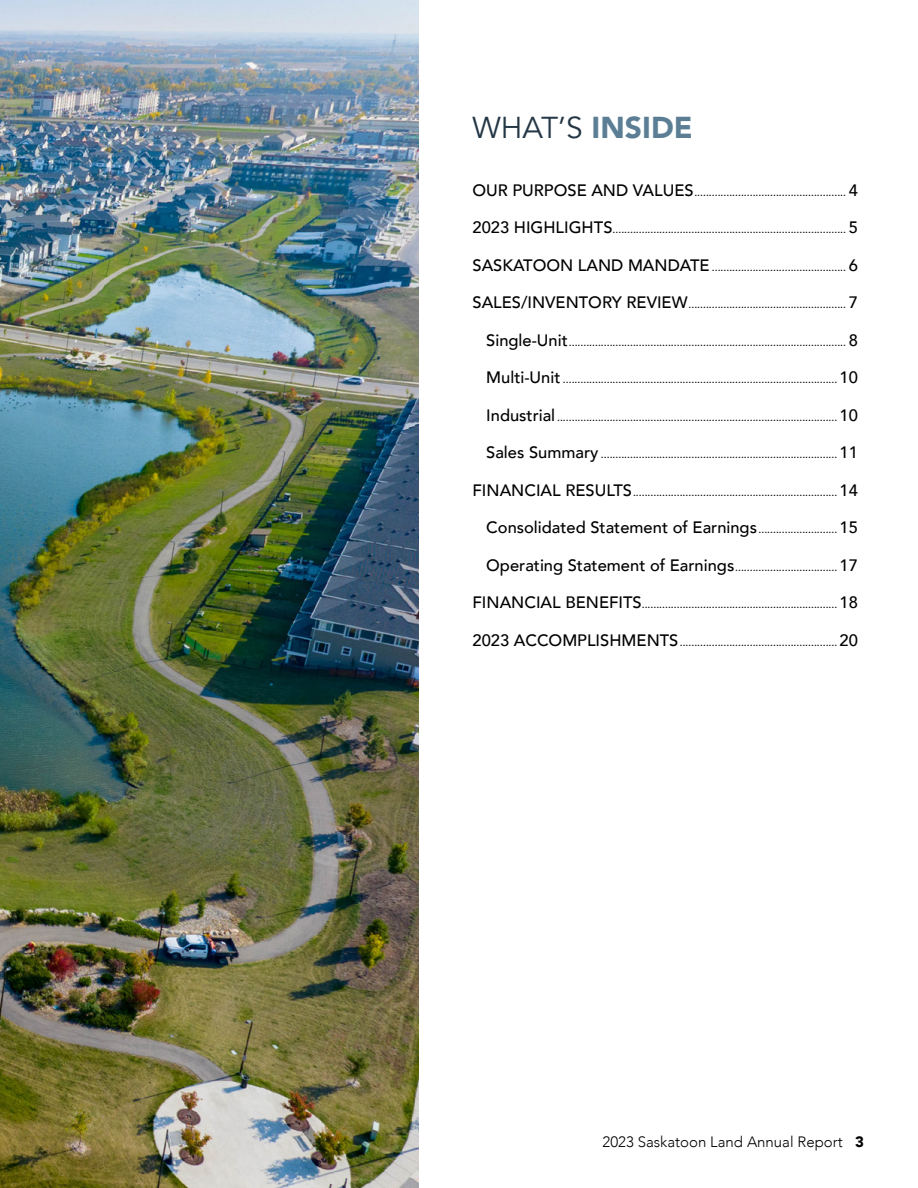
<style>
.page{position:relative;width:918px;height:1188px;background:#fff}
.page>*{position:absolute;margin:0;border:0;box-sizing:border-box;transform-origin:0 0}
.t1{font:30px "Avenir LT Std";color:#243746}
.t2{font:500 16.5px "Avenir";color:#000}
.t3{font:300 15px "Avenir";color:#000}
.t4{font:500 10.5px "Avenir";color:#000}
.s1{font-weight:900;color:#5b7e95}
.s2{font-size:16.5px}
.s3{font-size:10.5px}
.s4{font-weight:900}
</style>
<div class="page">
<img style="left:0;top:0;width:418px;height:1188px">
<h1 class="t1" style="left:472px;top:110px;width:222px">WHAT’S <span class="s1">INSIDE</span></h1>
<p class="t4" style="left:472px;top:183px;width:387px"><span class="s2">OUR PURPOSE AND VALUES</span>.................................................... <span class="s2">4</span></p>
<p class="t4" style="left:472px;top:221px;width:387px"><span class="s2">2023 HIGHLIGHTS</span>................................................................................ <span class="s2">5</span></p>
<p class="t4" style="left:472px;top:258px;width:387px"><span class="s2">SASKATOON LAND MANDATE</span> .............................................. <span class="s2">6</span></p>
<p class="t4" style="left:472px;top:296px;width:387px"><span class="s2">SALES/INVENTORY REVIEW</span>...................................................... <span class="s2">7</span></p>
<p class="t4" style="left:486px;top:333px;width:373px"><span class="s2">Single-Unit</span>............................................................................................... <span class="s2">8</span></p>
<p class="t4" style="left:486px;top:371px;width:373px"><span class="s2">Multi-Unit</span> .............................................................................................. <span class="s2">10</span></p>
<p class="t4" style="left:486px;top:408px;width:373px"><span class="s2">Industrial</span> ................................................................................................ <span class="s2">10</span></p>
<p class="t4" style="left:486px;top:446px;width:373px"><span class="s2">Sales Summary</span> ................................................................................. <span class="s2">11</span></p>
<p class="t4" style="left:472px;top:483px;width:387px"><span class="s2">FINANCIAL RESULTS</span>...................................................................... <span class="s2">14</span></p>
<h2 class="t2" style="left:486px;top:513px;width:373px">Consolidated Statement of Earnings<span class="s3">...........................</span> 15</h2>
<p class="t4" style="left:486px;top:558px;width:373px"><span class="s2">Operating Statement of Earnings</span>................................... <span class="s2">17</span></p>
<p class="t4" style="left:472px;top:596px;width:387px"><span class="s2">FINANCIAL BENEFITS</span>................................................................... <span class="s2">18</span></p>
<p class="t4" style="left:472px;top:633px;width:387px"><span class="s2">2023 ACCOMPLISHMENTS</span>...................................................... <span class="s2">20</span></p>
<h3 class="t3" style="left:603px;top:1133px;width:263px">2023 Saskatoon Land Annual Report <span class="s4">3</span></h3>
</div>
